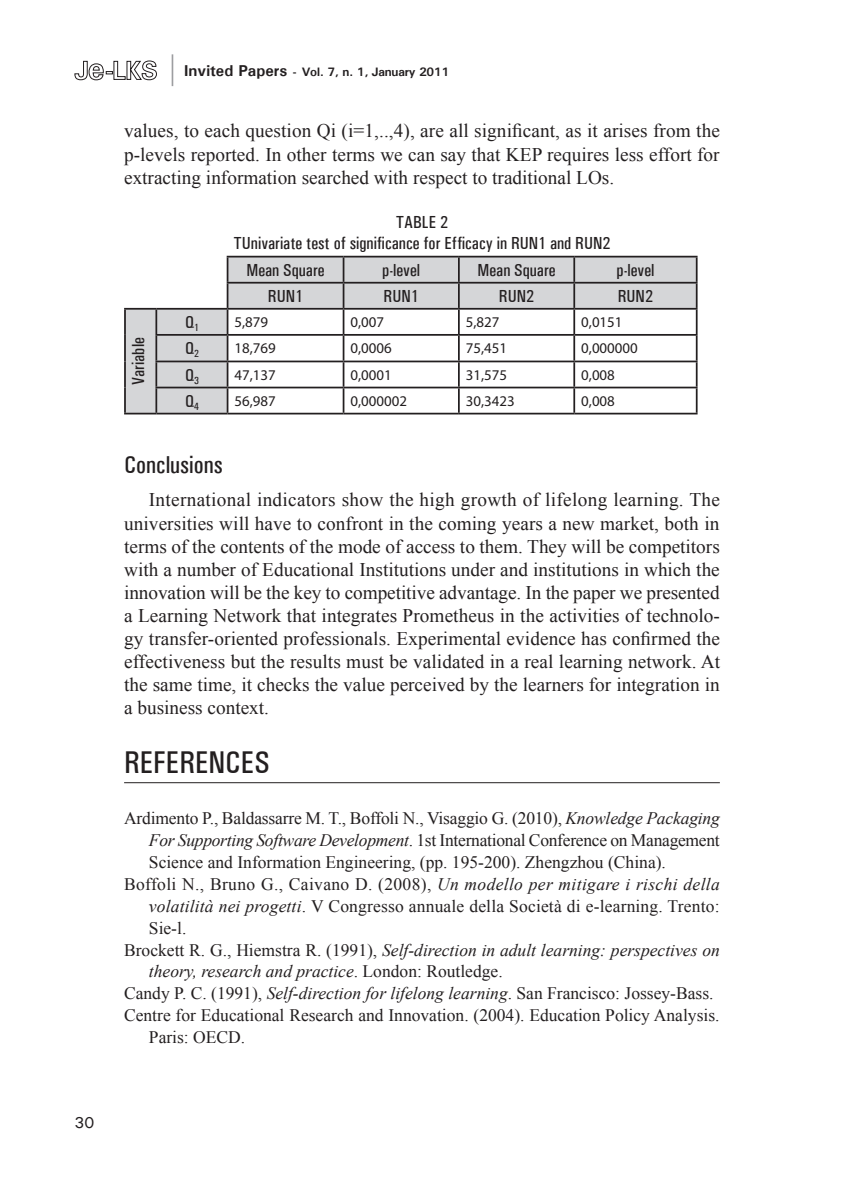
<style>
.page{position:relative;width:844px;height:1191px;background:#fff}
.page>*{position:absolute;margin:0;border:0;box-sizing:border-box;transform-origin:0 0}
.t1{font:35px "Times New Roman";color:#939598}
.BIB_tit{font:500 condensed 31.5px "Univers";color:#231f20}
.TITOLO_1{font:500 condensed 24.5px "Univers";color:#231f20}
.TESTO{font:19.25px/23.1px "Times New Roman";color:#231f20;text-align:justify}
.BIB_testo{font:17.5px/21.9px "Times New Roman";color:#231f20;text-align:justify}
.TABELLA{font:500 condensed 17.5px "Univers";color:#231f20}
.BIB_testo-2{font:italic 17.5px/21.9px "Times New Roman";color:#231f20}
.t2{font:500 15.75px "Univers";color:#231f20}
.Tabella_testo{font:14.88px "Myriad Pro";color:#231f20}
.t3{font:700 12.25px "Univers";letter-spacing:-.02em;color:#231f20}
.s1{font-size:15.75px}
.s2{font-style:italic}
.s3{font-style:normal}
</style>
<div class="page">
<svg style="left:74px;top:61px;width:83px;height:19px"></svg>
<hr style="left:124px;top:782px;width:595px;height:1px;background:#231f20">
<hr style="left:227px;top:256px;width:116px;height:1px;background:#231f20">
<hr style="left:343px;top:256px;width:116px;height:1px;background:#231f20">
<hr style="left:459px;top:256px;width:115px;height:1px;background:#231f20">
<hr style="left:574px;top:256px;width:123px;height:1px;background:#231f20">
<hr style="left:695px;top:257px;width:2px;height:25px;background:#231f20">
<hr style="left:574px;top:282px;width:123px;height:1px;background:#231f20">
<hr style="left:695px;top:283px;width:2px;height:25px;background:#231f20">
<hr style="left:124px;top:310px;width:2px;height:25px;background:#231f20">
<hr style="left:574px;top:308px;width:123px;height:2px;background:#231f20">
<hr style="left:695px;top:310px;width:2px;height:24px;background:#231f20">
<hr style="left:124px;top:335px;width:2px;height:26px;background:#231f20">
<hr style="left:574px;top:334px;width:123px;height:2px;background:#231f20">
<hr style="left:695px;top:336px;width:2px;height:24px;background:#231f20">
<hr style="left:124px;top:361px;width:2px;height:26px;background:#231f20">
<hr style="left:574px;top:360px;width:123px;height:2px;background:#231f20">
<hr style="left:695px;top:362px;width:2px;height:25px;background:#231f20">
<hr style="left:124px;top:387px;width:2px;height:26px;background:#231f20">
<hr style="left:574px;top:387px;width:123px;height:1px;background:#231f20">
<hr style="left:695px;top:388px;width:2px;height:25px;background:#231f20">
<hr style="left:124px;top:413px;width:32px;height:1px;background:#231f20">
<hr style="left:156px;top:413px;width:71px;height:1px;background:#231f20">
<hr style="left:227px;top:413px;width:116px;height:1px;background:#231f20">
<hr style="left:343px;top:413px;width:116px;height:1px;background:#231f20">
<hr style="left:459px;top:413px;width:115px;height:1px;background:#231f20">
<hr style="left:574px;top:413px;width:123px;height:1px;background:#231f20">
<svg style="left:125px;top:257px;width:571px;height:156px"></svg>
<hr style="left:124px;top:308px;width:32px;height:2px;background:#231f20">
<hr style="left:156px;top:308px;width:71px;height:2px;background:#231f20">
<p class="t2" style="left:74px;top:1112px;width:21px">30</p>
<h1 class="t1" style="left:169px;top:43px;width:8px">|</h1>
<p class="t3" style="left:184px;top:64px;width:266px"><span class="s1">Invited Papers</span> - Vol. 7, n. 1, January 2011</p>
<p class="TESTO" style="left:124px;top:119px;width:597px">values, to each question Qi (i=1,..,4), are all significant, as it arises from the p-levels reported. In other terms we can say that KEP requires less effort for extracting information searched with respect to traditional LOs.</p>
<p class="TABELLA" style="left:396px;top:211px;width:54px">TABLE 2</p>
<p class="TABELLA" style="left:233px;top:232px;width:378px">TUnivariate test of significance for Efficacy in RUN1 and RUN2</p>
<p class="TABELLA" style="left:246px;top:259px;width:80px">Mean Square</p>
<p class="TABELLA" style="left:382px;top:259px;width:39px">p-level</p>
<p class="TABELLA" style="left:477px;top:259px;width:80px">Mean Square</p>
<p class="TABELLA" style="left:616px;top:259px;width:39px">p-level</p>
<p class="TABELLA" style="left:268px;top:285px;width:37px">RUN1</p>
<p class="TABELLA" style="left:383px;top:285px;width:37px">RUN1</p>
<p class="TABELLA" style="left:499px;top:285px;width:37px">RUN2</p>
<p class="TABELLA" style="left:617px;top:285px;width:37px">RUN2</p>
<p class="TABELLA" style="left:128px;top:385px;width:49px;rotate:-90deg">Variable</p>
<p class="TABELLA" style="left:185px;top:312px;width:15px">Q<sub>1</sub></p>
<p class="Tabella_testo" style="left:234px;top:313px;width:35px">5,879</p>
<p class="Tabella_testo" style="left:350px;top:313px;width:35px">0,007</p>
<p class="Tabella_testo" style="left:466px;top:313px;width:35px">5,827</p>
<p class="Tabella_testo" style="left:581px;top:313px;width:43px">0,0151</p>
<p class="TABELLA" style="left:185px;top:338px;width:15px">Q<sub>2</sub></p>
<p class="Tabella_testo" style="left:234px;top:339px;width:43px">18,769</p>
<p class="Tabella_testo" style="left:350px;top:339px;width:43px">0,0006</p>
<p class="Tabella_testo" style="left:466px;top:339px;width:43px">75,451</p>
<p class="Tabella_testo" style="left:581px;top:339px;width:58px">0,000000</p>
<p class="TABELLA" style="left:185px;top:364px;width:15px">Q<sub>3</sub></p>
<p class="Tabella_testo" style="left:234px;top:365px;width:43px">47,137</p>
<p class="Tabella_testo" style="left:350px;top:365px;width:43px">0,0001</p>
<p class="Tabella_testo" style="left:466px;top:365px;width:43px">31,575</p>
<p class="Tabella_testo" style="left:581px;top:365px;width:35px">0,008</p>
<p class="TABELLA" style="left:185px;top:390px;width:15px">Q<sub>4</sub></p>
<p class="Tabella_testo" style="left:234px;top:391px;width:43px">56,987</p>
<p class="Tabella_testo" style="left:350px;top:391px;width:58px">0,000002</p>
<p class="Tabella_testo" style="left:466px;top:391px;width:50px">30,3423</p>
<p class="Tabella_testo" style="left:581px;top:391px;width:35px">0,008</p>
<p class="TITOLO_1" style="left:124px;top:451px;width:100px">Conclusions</p>
<p class="TESTO" style="left:124px;top:488px;width:597px;text-indent:25px">International indicators show the high growth of lifelong learning. The universities will have to confront in the coming years a new market, both in terms of the contents of the mode of access to them. They will be competitors with a number of Educational Institutions under and institutions in which the innovation will be the key to competitive advantage. In the paper we presented a Learning Network that integrates Prometheus in the activities of technolo&shy;gy transfer-oriented professionals. Experimental evidence has confirmed the effectiveness but the results must be validated in a real learning network. At the same time, it checks the value perceived by the learners for integration in a business context.</p>
<p class="BIB_tit" style="left:124px;top:743px;width:147px">REFERENCES</p>
<p class="BIB_testo" style="left:149px;top:807px;width:572px;text-indent:-25px">Ardimento P., Baldassarre M. T., Boffoli N., Visaggio G. (2010), <span class="s2">Knowledge Packaging For Supporting Software Development</span>. 1st International Conference on Management Science and Information Engineering, (pp. 195-200). Zhengzhou (China).</p>
<p class="BIB_testo" style="left:149px;top:872px;width:572px;text-indent:-25px">Boffoli N., Bruno G., Caivano D. (2008), <span class="s2">Un modello per mitigare i rischi della volatilità nei progetti</span>. V Congresso annuale della Società di e-learning. Trento:<br>Sie-l.</p>
<p class="BIB_testo-2" style="left:149px;top:938px;width:572px;text-indent:-25px"><span class="s3">Brockett R. G., Hiemstra R. (1991),</span> Self-direction in adult learning: perspectives on theory, research and practice<span class="s3">. London: Routledge.</span></p>
<p class="BIB_testo" style="left:124px;top:982px;width:590px">Candy P. C. (1991), <span class="s2">Self-direction for lifelong learning</span>. San Francisco: Jossey-Bass.</p>
<p class="BIB_testo" style="left:149px;top:1004px;width:572px;text-indent:-25px">Centre for Educational Research and Innovation. (2004). Education Policy Analysis.<br>Paris: OECD.</p>
</div>
